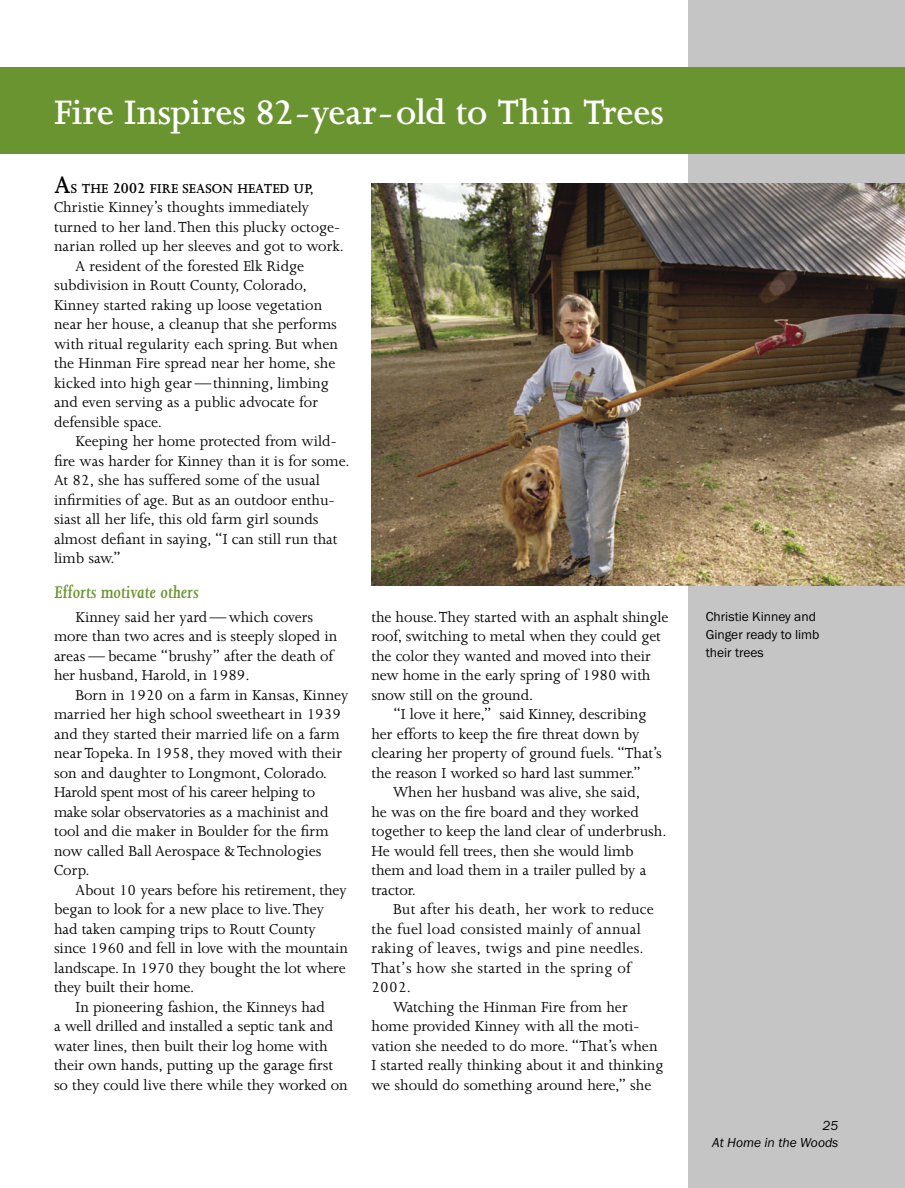
<style>
.page{position:relative;width:905px;height:1188px;background:#fff}
.page>*{position:absolute;margin:0;border:0;box-sizing:border-box;transform-origin:0 0}
.t1{font:600 39px "Joanna";letter-spacing:-.01em;color:#fff}
.t2{font:italic 600 19.5px "Joanna";color:#6a9430}
.t3{font:16.5px/19.5px "Joanna";letter-spacing:-.005em;color:#000}
.t4{font:16.5px "Joanna";letter-spacing:.015em;color:#000}
.t5{font:600 14.85px "Joanna";letter-spacing:.005em;color:#000}
.t6{font:13.5px/18px "Franklin Got T Boo";color:#000}
.t7{font:13.5px/17.1px "Franklin Got T Boo Ita";color:#000;text-align:right}
.s1{font-size:27px}
.s2{font-size:16.5px}
.s3{font-weight:400;font-size:16.5px}
</style>
<div class="page">
<div style="left:688px;top:0;width:216px;height:1188px;background:#c5c5c5"></div>
<div style="left:0;top:68px;width:904px;height:86px;background:#6a9430"></div>
<img style="left:371px;top:183px;width:533px;height:403px">
<h1 class="t1" style="left:54px;top:98px;width:611px">Fire Inspires 82-year-old to Thin Trees</h1>
<p class="t5" style="left:54px;top:183px;width:261px"><span class="s1">A</span>S THE <span class="s2">2002</span> FIRE SEASON HEATED UP<span class="s3">,</span></p>
<p class="t3" style="left:54px;top:199px;width:257px">Christie Kinney’s thoughts im me di ate ly</p>
<p class="t3" style="left:54px;top:219px;width:287px">turned to her land. Then this plucky oc to ge -</p>
<p class="t3" style="left:54px;top:238px;width:291px">nar i an rolled up her sleeves and got to work.</p>
<p class="t3" style="left:76px;top:258px;width:230px">A resident of the forested Elk Ridge</p>
<p class="t3" style="left:54px;top:277px;width:255px">subdivision in Routt County, Col o rado,</p>
<p class="t3" style="left:54px;top:297px;width:270px">Kinney started raking up loose vegetation</p>
<p class="t3" style="left:54px;top:316px;width:284px">near her house, a cleanup that she per forms</p>
<p class="t3" style="left:54px;top:336px;width:285px">with ritual reg u lar i ty each spring. But when</p>
<p class="t3" style="left:54px;top:355px;width:283px">the Hinman Fire spread near her home, she</p>
<p class="t3" style="left:54px;top:375px;width:276px">kicked into high gear —thinning, limbing</p>
<p class="t3" style="left:54px;top:394px;width:265px">and even serving as a public advocate for</p>
<p class="t3" style="left:54px;top:414px;width:109px">de fen si ble space.</p>
<p class="t3" style="left:76px;top:433px;width:262px">Keeping her home protected from wild-</p>
<p class="t3" style="left:54px;top:453px;width:297px">fire was harder for Kinney than it is for some.</p>
<p class="t3" style="left:54px;top:472px;width:267px">At 82, she has suffered some of the usual</p>
<p class="t3" style="left:54px;top:492px;width:282px">infirmities of age. But as an outdoor enthu-</p>
<p class="t3" style="left:54px;top:511px;width:266px">siast all her life, this old farm girl sounds</p>
<p class="t3" style="left:54px;top:531px;width:285px">almost defiant in saying, “I can still run that</p>
<p class="t3" style="left:54px;top:550px;width:69px">limb saw.”</p>
<p class="t2" style="left:54px;top:585px;width:146px">Efforts motivate others</p>
<p class="t3" style="left:54px;top:609px;width:285px;text-indent:22px">Kinney said her yard — which covers more than two acres and is steeply sloped in areas — became “brushy” after the death of her husband, Harold, in 1989.</p>
<p class="t3" style="left:54px;top:687px;width:296px;text-indent:22px">Born in 1920 on a farm in Kansas, Kinney married her high school sweetheart in 1939 and they started their married life on a farm near Topeka. In 1958, they moved with their son and daughter to Longmont, Colorado.<br>Harold spent most of his career helping to make solar ob ser va to ries as a machinist and tool and die maker in Boulder for the firm now called Ball Aerospace &amp; Technologies Corp.</p>
<p class="t3" style="left:54px;top:882px;width:295px;text-indent:22px">About 10 years before his retirement, they began to look for a new place to live. They had taken camping trips to Routt County since 1960 and fell in love with the mountain landscape. In 1970 they bought the lot where they built their home.</p>
<p class="t3" style="left:54px;top:999px;width:295px;text-indent:22px">In pioneering fashion, the Kinneys had<br>a well drilled and installed a septic tank and water lines, then built their log home with their own hands, putting up the garage first so they could live there while they worked on</p>
<p class="t3" style="left:371px;top:609px;width:298px">the house. They started with an asphalt shingle roof, switching to metal when they could get the color they wanted and moved into their new home in the early spring of 1980 with snow still on the ground.</p>
<p class="t3" style="left:371px;top:706px;width:292px;text-indent:22px">“I love it here,” said Kinney, describing her efforts to keep the fire threat down by clearing her property of ground fuels. “That’s the reason I worked so hard last summer.”</p>
<p class="t3" style="left:371px;top:784px;width:296px;text-indent:22px">When her husband was alive, she said,<br>he was on the fire board and they worked together to keep the land clear of un der brush.<br>He would fell trees, then she would limb them and load them in a trailer pulled by a tractor.</p>
<p class="t4" style="left:393px;top:903px;width:262px">But after his death, her work to reduce</p>
<p class="t4" style="left:371px;top:923px;width:271px">the fuel load consisted mainly of annual</p>
<p class="t4" style="left:371px;top:942px;width:274px">raking of leaves, twigs and pine needles.</p>
<p class="t4" style="left:371px;top:962px;width:261px">That’s how she started in the spring of</p>
<p class="t3" style="left:371px;top:979px;width:41px">2002.</p>
<p class="t3" style="left:393px;top:999px;width:236px">Watching the Hinman Fire from her</p>
<p class="t3" style="left:371px;top:1018px;width:269px">home provided Kinney with all the mo ti -</p>
<p class="t3" style="left:371px;top:1038px;width:287px">va tion she needed to do more. “That’s when</p>
<p class="t3" style="left:371px;top:1057px;width:293px">I started really thinking about it and think ing</p>
<p class="t3" style="left:371px;top:1077px;width:281px">we should do something around here,” she</p>
<p class="t6" style="left:705px;top:608px;width:115px">Christie Kinney and<br>Ginger ready to limb their trees</p>
<p class="t7" style="left:712px;top:1118px;width:128px">25<br>At Home in the Woods</p>
</div>
